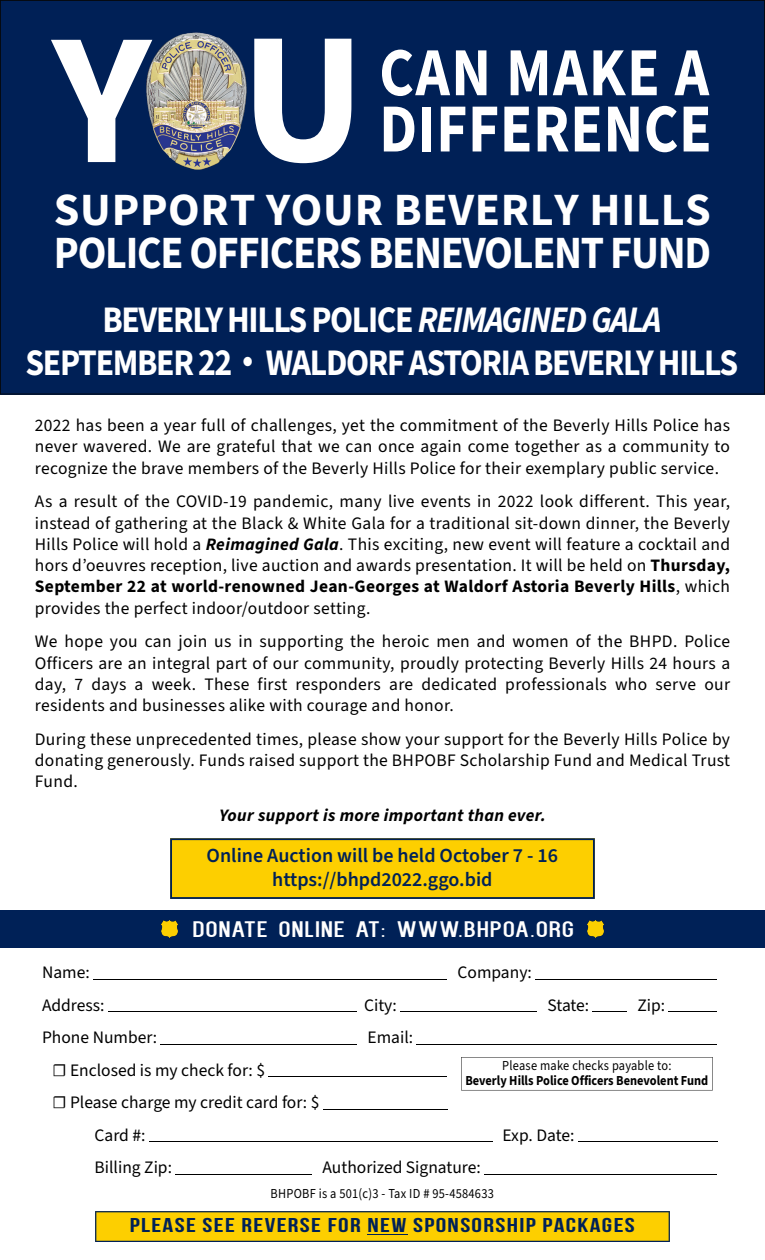
<style>
.page{position:relative;width:765px;height:1260px;background:#fff}
.page>*{position:absolute;margin:0;border:0;box-sizing:border-box;transform-origin:0 0}
.t1{font:700 187.5px "Source Sans 3";color:#fff}
.t2{font:700 68.75px/56.2px "Source Sans 3";letter-spacing:.01em;color:#fff;scale:.87 1}
.t3{font:700 46.25px/43.8px "Source Sans 3";letter-spacing:-.03em;color:#fff}
.t4{font:700 37.5px/43.8px "Source Sans 3";letter-spacing:-.04em;color:#fff;text-align:center;scale:.9 1}
.t5{font:22.5px "Kenzo";letter-spacing:.05em;color:#fff;scale:1.23 1}
.t6{font:600 20px/24px "Source Sans 3";color:#002157;text-align:center}
.t7{font:20px "Bebas Neue";letter-spacing:.05em;color:#002157;scale:1.33 1}
.t8{font:17.5px/21.2px "Source Sans 3";letter-spacing:.02em;color:#000;text-align:justify}
.t9{font:17.5px "Source Sans 3";color:#000}
.t10{font:italic 700 17.5px "Source Sans 3";letter-spacing:.02em;color:#000}
.t11{font:13.75px "Source Sans 3";letter-spacing:.02em;color:#000;scale:.9 1}
.t12{font:700 13.75px "Source Sans 3";color:#000;scale:.9 1}
.s1{font-style:italic}
.s2{font-family:"Arial";font-weight:400}
.s3{font-weight:700;font-style:italic}
.s4{font-weight:700}
</style>
<div class="page">
<div style="left:0;top:0;width:765px;height:394px;background:#002056"></div>
<img style="left:144px;top:33px;width:102px;height:136px">
<div style="left:0;top:911px;width:765px;height:36px;background:#002157"></div>
<img style="left:587px;top:921px;width:17px;height:17px">
<img style="left:161px;top:921px;width:17px;height:17px">
<hr style="left:93px;top:979px;width:354px;height:1px;background:#000">
<hr style="left:535px;top:979px;width:182px;height:1px;background:#000">
<hr style="left:108px;top:1011px;width:249px;height:1px;background:#000">
<hr style="left:400px;top:1011px;width:137px;height:1px;background:#000">
<hr style="left:593px;top:1011px;width:34px;height:1px;background:#000">
<hr style="left:669px;top:1011px;width:48px;height:1px;background:#000">
<hr style="left:161px;top:1044px;width:196px;height:1px;background:#000">
<hr style="left:417px;top:1044px;width:300px;height:1px;background:#000">
<hr style="left:269px;top:1076px;width:178px;height:1px;background:#000">
<hr style="left:323px;top:1109px;width:124px;height:1px;background:#000">
<hr style="left:149px;top:1141px;width:343px;height:1px;background:#000">
<hr style="left:578px;top:1141px;width:139px;height:1px;background:#000">
<hr style="left:176px;top:1174px;width:136px;height:1px;background:#000">
<hr style="left:484px;top:1174px;width:233px;height:1px;background:#000">
<svg style="left:461px;top:1057px;width:252px;height:33px"></svg>
<svg style="left:95px;top:1211px;width:575px;height:31px;background:#e7c007"></svg>
<hr style="left:368px;top:1234px;width:40px;height:1px;background:#002157">
<svg style="left:170px;top:838px;width:425px;height:61px;background:#ebc205"></svg>
<h1 class="t1" style="left:52px;top:-30px;width:314px">Y U</h1>
<h2 class="t2" style="left:379px;top:46px;width:384px">CAN MAKE A<br>DIFFERENCE</h2>
<h3 class="t3" style="left:54px;top:188px;width:659px">SUPPORT YOUR BEVERLY HILLS<br>POLICE OFFICERS BENEVOLENT FUND</h3>
<h3 class="t4" style="left:25px;top:298px;width:793px">BEVERLY HILLS POLICE <span class="s1">REIMAGINED GALA<br></span>SEPTEMBER 22 <span class="s2">•</span> WALDORF ASTORIA BEVERLY HILLS</h3>
<p class="t8" style="left:35px;top:415px;width:697px">2022 has been a year full of challenges, yet the commitment of the Beverly Hills Police has never wavered. We are grateful that we can once again come together as a community to recognize the brave members of the Beverly Hills Police for their exemplary public service.</p>
<p class="t8" style="left:35px;top:491px;width:697px">As a result of the COVID-19 pandemic, many live events in 2022 look different. This year, instead of gathering at the Black &amp; White Gala for a traditional sit-down dinner, the Beverly Hills Police will hold a <span class="s3">Reimagined Gala</span>. This exciting, new event will feature a cocktail and hors d’oeuvres reception, live auction and awards presentation. It will be held on <span class="s4">Thursday, September 22 at world-renowned Jean-Georges at Waldorf Astoria Beverly Hills</span>, which provides the perfect indoor/outdoor setting.</p>
<p class="t8" style="left:35px;top:631px;width:697px">We hope you can join us in supporting the heroic men and women of the BHPD. Police Officers are an integral part of our community, proudly protecting Beverly Hills 24 hours a day, 7 days a week. These first responders are dedicated professionals who serve our residents and businesses alike with courage and honor.</p>
<p class="t8" style="left:35px;top:729px;width:697px">During these unprecedented times, please show your support for the Beverly Hills Police by donating generously. Funds raised support the BHPOBF Scholarship Fund and Medical Trust Fund.</p>
<p class="t10" style="left:219px;top:803px;width:328px">Your support is more important than ever.</p>
<p class="t6" style="left:207px;top:843px;width:353px">Online Auction will be held October 7 - 16 https://bhpd2022.ggo.bid</p>
<p class="t5" style="left:193px;top:920px;width:311px">DONATE ONLINE AT: WWW.BHPOA.ORG</p>
<p class="t8" style="left:42px;top:962px;width:49px">Name:</p>
<p class="t9" style="left:458px;top:960px;width:76px">Company:</p>
<p class="t9" style="left:42px;top:993px;width:64px">Address:</p>
<p class="t8" style="left:364px;top:995px;width:34px">City:</p>
<p class="t8" style="left:548px;top:995px;width:43px">State:</p>
<p class="t8" style="left:638px;top:995px;width:29px">Zip:</p>
<p class="t9" style="left:42px;top:1025px;width:117px">Phone Number:</p>
<p class="t8" style="left:368px;top:1027px;width:47px">Email:</p>
<p class="t9" style="left:53px;top:1058px;width:214px">☐ Enclosed is my check for: $</p>
<p class="t9" style="left:53px;top:1090px;width:268px">☐ Please charge my credit card for: $</p>
<p class="t8" style="left:95px;top:1125px;width:52px">Card #:</p>
<p class="t8" style="left:503px;top:1125px;width:73px">Exp. Date:</p>
<p class="t9" style="left:95px;top:1155px;width:79px">Billing Zip:</p>
<p class="t9" style="left:323px;top:1155px;width:160px">Authorized Signature:</p>
<p class="t11" style="left:502px;top:1056px;width:190px">Please make checks payable to:</p>
<p class="t12" style="left:465px;top:1071px;width:272px">Beverly Hills Police Officers Benevolent Fund</p>
<p class="t11" style="left:271px;top:1184px;width:250px">BHPOBF is a 501(c)3 - Tax ID # 95-4584633</p>
<p class="t7" style="left:130px;top:1217px;width:381px">PLEASE SEE REVERSE FOR NEW SPONSORSHIP PACKAGES</p>
</div>
